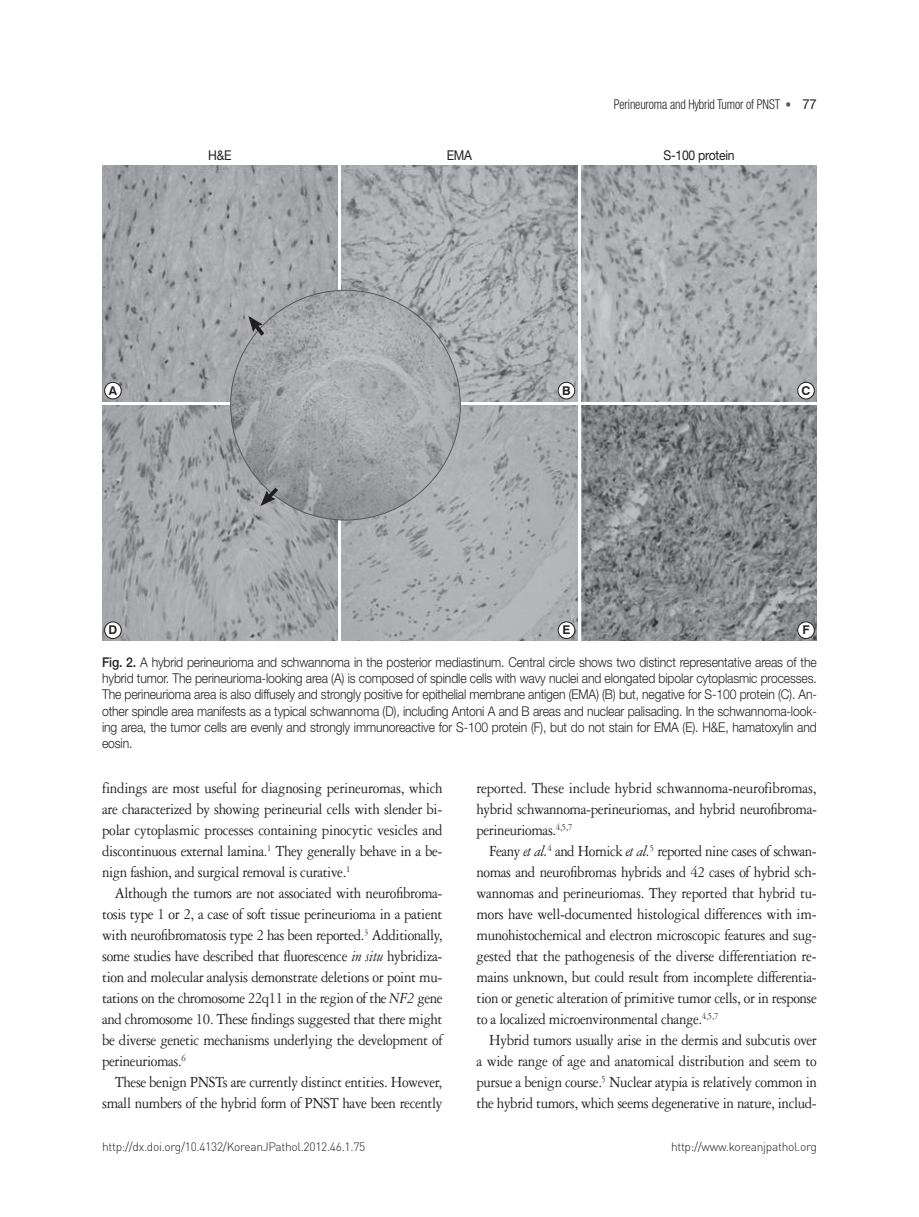
<style>
.page{position:relative;width:919px;height:1217px;background:#fff}
.page>*{position:absolute;margin:0;border:0;box-sizing:border-box;transform-origin:0 0}
.본문_영문{font:16.5px/21px "Garamond 3 LT Std";letter-spacing:-.025em;color:#231f20;text-align:justify;scale:.9 1}
.표_제목__그림_설명{font:300 13.5px/16.2px "Helvetica Neue LT Std";letter-spacing:-.01em;color:#231f20;text-align:justify;scale:.9 1}
.하시라{font:300 condensed 13.5px "Helvetica Neue LT Std";letter-spacing:-.01em;color:#231f20;scale:.9 1}
.그림_지문8pt{font:13.5px "Helvetica Neue LT Std";letter-spacing:-.02em;color:#231f20;scale:.9 1}
.t1{font:700 12.15px "Swiss 721 BT";color:#231f20}
.t2{font:300 12px "DIN Pro";letter-spacing:-.025em;color:#231f20}
.s1{font-size:12.75px;color:#57585a}
.s2{font-weight:400;font-stretch:normal;font-size:13.8px}
.s3{font-weight:500}
.s4{font-style:italic}
</style>
<div class="page">
<img style="left:102px;top:166px;width:235px;height:235px">
<img style="left:102px;top:405px;width:235px;height:235px">
<img style="left:342px;top:166px;width:235px;height:235px">
<img style="left:342px;top:405px;width:235px;height:235px">
<img style="left:581px;top:166px;width:235px;height:235px">
<img style="left:581px;top:405px;width:235px;height:235px">
<div style="left:105px;top:382px;width:16px;height:17px;background:#fff;border-radius:50%"></div>
<div style="left:104px;top:382px;width:17px;height:17px;border:1px solid #231f20;border-radius:50%"></div>
<div style="left:105px;top:621px;width:16px;height:17px;background:#fff;border-radius:50%"></div>
<div style="left:104px;top:621px;width:17px;height:17px;border:1px solid #231f20;border-radius:50%"></div>
<div style="left:558px;top:382px;width:16px;height:17px;background:#fff;border-radius:50%"></div>
<div style="left:558px;top:382px;width:17px;height:17px;border:1px solid #231f20;border-radius:50%"></div>
<div style="left:558px;top:621px;width:16px;height:17px;background:#fff;border-radius:50%"></div>
<div style="left:558px;top:621px;width:17px;height:17px;border:1px solid #231f20;border-radius:50%"></div>
<div style="left:797px;top:382px;width:17px;height:17px;background:#fff;border-radius:50%"></div>
<div style="left:797px;top:382px;width:17px;height:17px;border:1px solid #231f20;border-radius:50%"></div>
<div style="left:797px;top:621px;width:17px;height:17px;background:#fff;border-radius:50%"></div>
<div style="left:797px;top:621px;width:17px;height:17px;border:1px solid #231f20;border-radius:50%"></div>
<img style="left:230px;top:290px;width:230px;height:230px;border-radius:115px">
<svg style="left:247px;top:315px;width:21px;height:25px"></svg>
<svg style="left:260px;top:483px;width:22px;height:23px"></svg>
<p class="하시라" style="left:613px;top:97px;width:227px">Perineuroma and Hybrid Tumor of PNST <span class="s1">•</span> <span class="s2">77</span></p>
<p class="t1" style="left:109px;top:383px;width:10px">A</p>
<p class="그림_지문8pt" style="left:208px;top:147px;width:27px">H&amp;E</p>
<p class="그림_지문8pt" style="left:447px;top:147px;width:30px">EMA</p>
<p class="그림_지문8pt" style="left:663px;top:147px;width:81px">S-100 protein</p>
<p class="t1" style="left:562px;top:383px;width:10px">B</p>
<p class="t1" style="left:801px;top:383px;width:10px">C</p>
<p class="t1" style="left:109px;top:622px;width:10px">D</p>
<p class="t1" style="left:562px;top:622px;width:9px">E</p>
<p class="t1" style="left:802px;top:622px;width:9px">F</p>
<p class="표_제목__그림_설명" style="left:102px;top:653px;width:795px"><span class="s3">Fig. 2.</span> A hybrid perineurioma and schwannoma in the posterior mediastinum. Central circle shows two distinct representative areas of the hybrid tumor. The perineurioma-looking area (A) is composed of spindle cells with wavy nuclei and elongated bipolar cytoplasmic processes.<br>The perineurioma area is also diffusely and strongly positive for epithelial membrane antigen (EMA) (B) but, negative for S-100 protein (C). An&shy;other spindle area manifests as a typical schwannoma (D), including Antoni A and B areas and nuclear palisading. In the schwannoma-look&shy;ing area, the tumor cells are evenly and strongly immunoreactive for S-100 protein (F), but do not stain for EMA (E). H&amp;E, hamatoxylin and eosin.</p>
<p class="본문_영문" style="left:102px;top:777px;width:380px">findings are most useful for diagnosing perineuromas, which are characterized by showing perineurial cells with slender bi&shy;polar cytoplasmic processes containing pinocytic vesicles and discontinuous external lamina.<sup>1</sup> They generally behave in a be&shy;nign fashion, and surgical removal is curative.<sup>1</sup></p>
<p class="본문_영문" style="left:102px;top:882px;width:379px;text-indent:13px">Although the tumors are not associated with neurofibroma&shy;tosis type 1 or 2, a case of soft tissue perineurioma in a patient with neurofibromatosis type 2 has been reported.<sup>3</sup> Additionally, some studies have described that fluorescence <span class="s4">in situ</span> hybridiza&shy;tion and molecular analysis demonstrate deletions or point mu&shy;tations on the chromosome 22q11 in the region of the <span class="s4">NF2</span> gene and chromosome 10. These findings suggested that there might be diverse genetic mechanisms underlying the development of perineuriomas.<sup>6</sup></p>
<p class="본문_영문" style="left:102px;top:1071px;width:379px;text-align:right">These benign PNSTs are currently distinct entities. However, small numbers of the hybrid form of PNST have been recently</p>
<p class="본문_영문" style="left:476px;top:777px;width:380px">reported. These include hybrid schwannoma-neurofibromas, hybrid schwannoma-perineuriomas, and hybrid neurofibroma&shy;perineuriomas.<sup>4,5,7</sup></p>
<p class="본문_영문" style="left:476px;top:840px;width:379px;text-indent:13px">Feany <span class="s4">et al.</span><sup>4</sup> and Hornick <span class="s4">et al.</span><sup>5</sup> reported nine cases of schwan&shy;nomas and neurofibromas hybrids and 42 cases of hybrid sch&shy;wannomas and perineuriomas. They reported that hybrid tu&shy;mors have well-documented histological differences with im&shy;munohistochemical and electron microscopic features and sug&shy;gested that the pathogenesis of the diverse differentiation re&shy;mains unknown, but could result from incomplete differentia&shy;tion or genetic alteration of primitive tumor cells, or in response to a localized microenvironmental change.<sup>4,5,7</sup></p>
<p class="본문_영문" style="left:476px;top:1029px;width:380px;text-indent:13px">Hybrid tumors usually arise in the dermis and subcutis over a wide range of age and anatomical distribution and seem to pursue a benign course.<sup>5</sup> Nuclear atypia is relatively common in the hybrid tumors, which seems degenerative in nature, includ-</p>
<p class="t2" style="left:102px;top:1137px;width:265px">http://dx.doi.org/10.4132/KoreanJPathol.2012.46.1.75</p>
<p class="t2" style="left:671px;top:1137px;width:147px">http://www.koreanjpathol.org</p>
</div>
